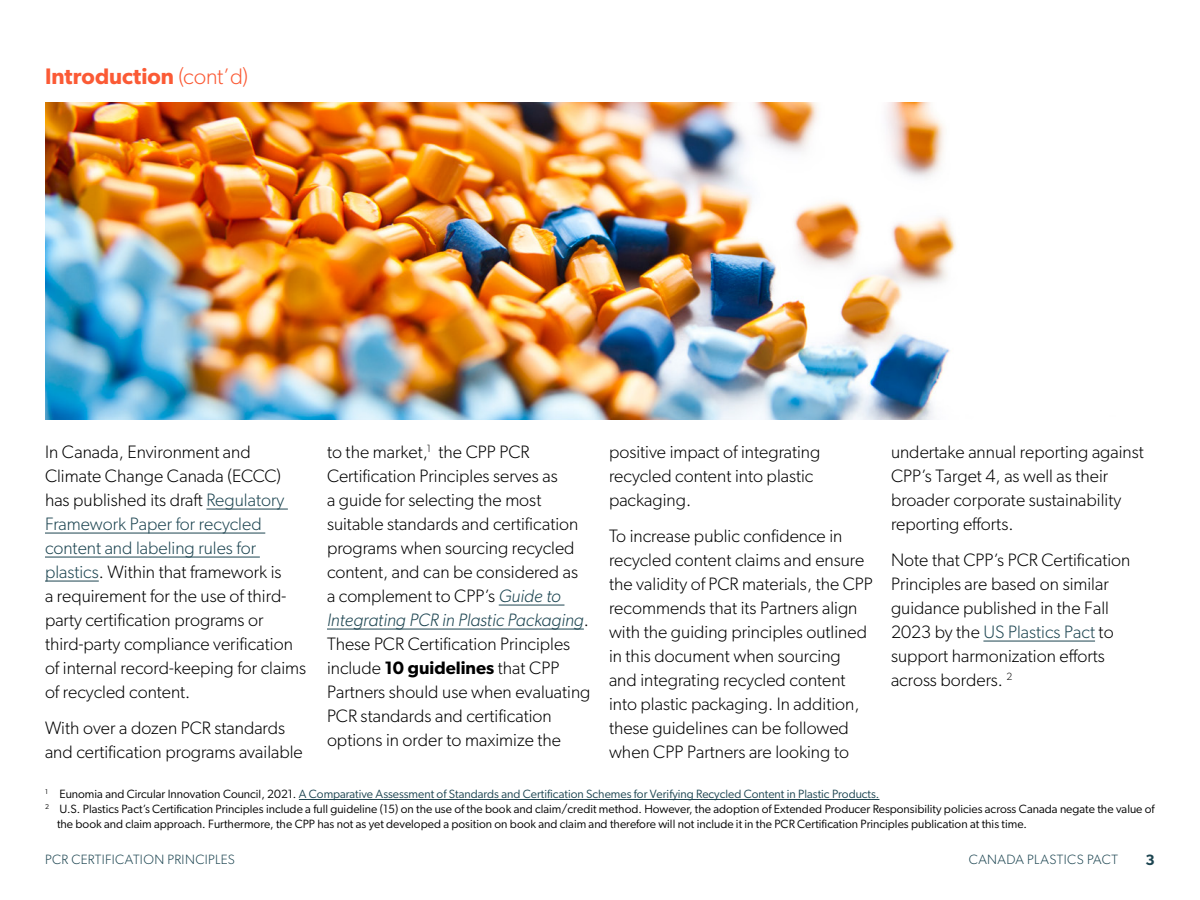
<style>
.page{position:relative;width:1200px;height:900px;background:#fff}
.page>*{position:absolute;margin:0;border:0;box-sizing:border-box;transform-origin:0 0}
.PAGE_TITLE{font:600 22.5px "Gibson";color:#fb5a35}
.text{font:300 18px/24px "Gibson";color:#000}
.t1{font:600 15px "Gibson";color:#1d4551}
.t2{font:300 13.5px "Gibson";letter-spacing:.025em;color:#1d4551}
.footnote{font:12px/15px "Gibson";color:#000}
.footnote-2{font:12px "Gibson";color:#1d4551}
.s1{font-weight:300}
.s2{font-style:italic;color:#1d4551}
.s3{font-weight:600}
.s4{color:#1d4551}
.s5{color:#000}
</style>
<div class="page">
<hr style="left:206px;top:509px;width:82px;height:1px;background:#1d4551">
<hr style="left:45px;top:533px;width:220px;height:1px;background:#1d4551">
<hr style="left:45px;top:557px;width:215px;height:1px;background:#1d4551">
<hr style="left:45px;top:581px;width:54px;height:1px;background:#1d4551">
<hr style="left:299px;top:799px;width:580px;height:1px;background:#1d4551">
<hr style="left:499px;top:605px;width:65px;height:1px;background:#1d4551">
<hr style="left:327px;top:629px;width:257px;height:1px;background:#1d4551">
<hr style="left:983px;top:641px;width:112px;height:1px;background:#1d4551">
<img style="left:46px;top:102px;width:910px;height:318px">
<p class="PAGE_TITLE" style="left:45px;top:63px;width:205px">Introduction <span class="s1">(cont’d)</span></p>
<p class="text" style="left:327px;top:440px;width:265px">to the market,<sup>1</sup> the CPP PCR Certification Principles serves as<br>a guide for selecting the most suitable standards and certification programs when sourcing recycled content, and can be considered as a complement to CPP’s <span class="s2">Guide to Integrating PCR in Plastic Packaging</span>.<br>These PCR Certification Principles include <span class="s3">10 guidelines</span> that CPP Partners should use when evaluating PCR standards and certification options in order to maximize the</p>
<p class="text" style="left:609px;top:440px;width:213px">positive impact of integrating recycled content into plastic packaging.</p>
<p class="text" style="left:45px;top:440px;width:263px">In Canada, Environment and<br>Climate Change Canada (ECCC) has published its draft <span class="s4">Regulatory<br>Framework Paper for recycled content and labeling rules for plastics</span>. Within that framework is<br>a requirement for the use of third&shy;party certification programs or third-party compliance verification of internal record-keeping for claims of recycled content.</p>
<p class="text" style="left:45px;top:716px;width:259px">With over a dozen PCR standards and certification programs available</p>
<p class="footnote-2" style="left:45px;top:787px;width:836px"><sup>1</sup> <span class="s5">Eunomia and Circular Innovation Council, 2021.</span> A Comparative Assessment of Standards and Certification Schemes for Verifying Recycled Content in Plastic Products.</p>
<p class="footnote" style="left:57px;top:801px;width:1099px;text-indent:-12px"><sup>2</sup> U.S. Plastics Pact’s Certification Principles include a full guideline (15) on the use of the book and claim/credit method. However, the adoption of Extended Producer Responsibility policies across Canada negate the value of the book and claim approach. Furthermore, the CPP has not as yet developed a position on book and claim and therefore will not include it in the PCR Certification Principles publication at this time.</p>
<p class="text" style="left:891px;top:440px;width:254px">undertake annual reporting against<br>CPP’s Target 4, as well as their broader corporate sustainability reporting efforts.</p>
<p class="text" style="left:891px;top:548px;width:241px">Note that CPP’s PCR Certification<br>Principles are based on similar guidance published in the Fall<br>2023 by the <span class="s4">US Plastics Pact</span> to support harmonization efforts across borders. <sup>2</sup></p>
<p class="text" style="left:609px;top:524px;width:265px">To increase public confidence in recycled content claims and ensure the validity of PCR materials, the CPP recommends that its Partners align with the guiding principles outlined in this document when sourcing and integrating recycled content into plastic packaging. In addition, these guidelines can be followed when CPP Partners are looking to</p>
<p class="t2" style="left:45px;top:851px;width:191px">PCR CERTIFICATION PRINCIPLES</p>
<p class="t2" style="left:969px;top:851px;width:151px">CANADA PLASTICS PACT</p>
<p class="t1" style="left:1146px;top:851px;width:11px">3</p>
</div>
